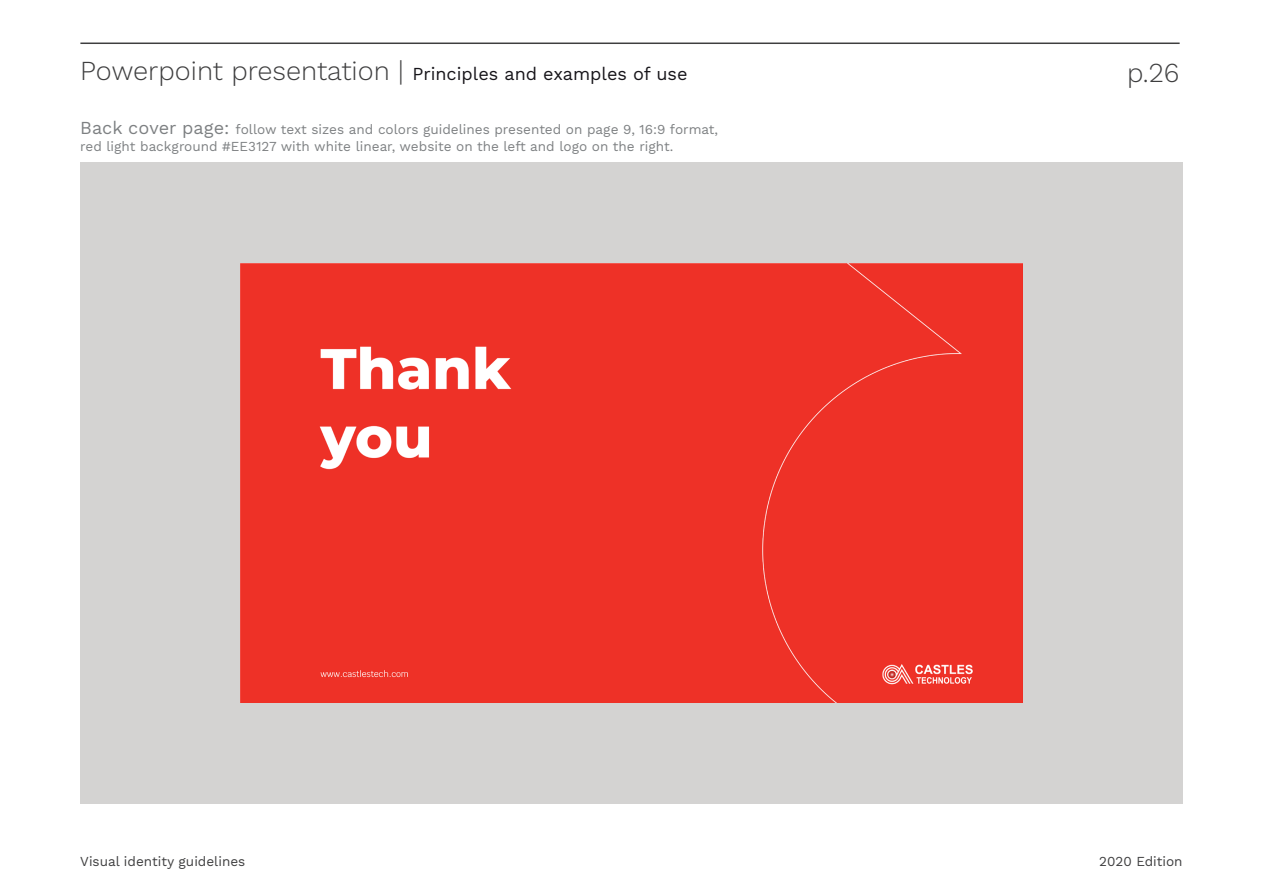
<style>
.page{position:relative;width:1263px;height:893px;background:#fff}
.page>*{position:absolute;margin:0;border:0;box-sizing:border-box;transform-origin:0 0}
.t1{font:300 27px "Work Sans";color:#3e3e3f}
.t2{font:18px "Work Sans";color:#17151a}
.t3{font:13.5px/16.2px "Work Sans";color:#7d8082}
.t4{font:13.5px "Work Sans";color:#3e3e3f}
.s1{font-weight:300;font-size:27px;color:#3e3e3f}
.s2{font-size:18px}
</style>
<div class="page">
<hr style="left:80px;top:43px;width:1099px;height:1px;background:#3e3e3f">
<div style="left:80px;top:163px;width:1103px;height:641px;background:#d4d3d2"></div>
<div style="left:241px;top:263px;width:781px;height:440px;background:#ee3127"></div>
<h2 class="t2" style="left:80px;top:63px;width:609px"><span class="s1">Powerpoint presentation |</span> Principles and examples of use</h2>
<p class="t3" style="left:80px;top:122px;width:639px"><span class="s2">Back cover page:</span> follow text sizes and colors guidelines presented on page 9, 16:9 format, red light background #EE3127 with white linear, website on the left and logo on the right.</p>
<h1 class="t1" style="left:1127px;top:56px;width:54px">p.26</h1>
<p class="t4" style="left:80px;top:853px;width:167px">Visual identity guidelines</p>
<p class="t4" style="left:1099px;top:853px;width:85px">2020 Edition</p>
</div>
